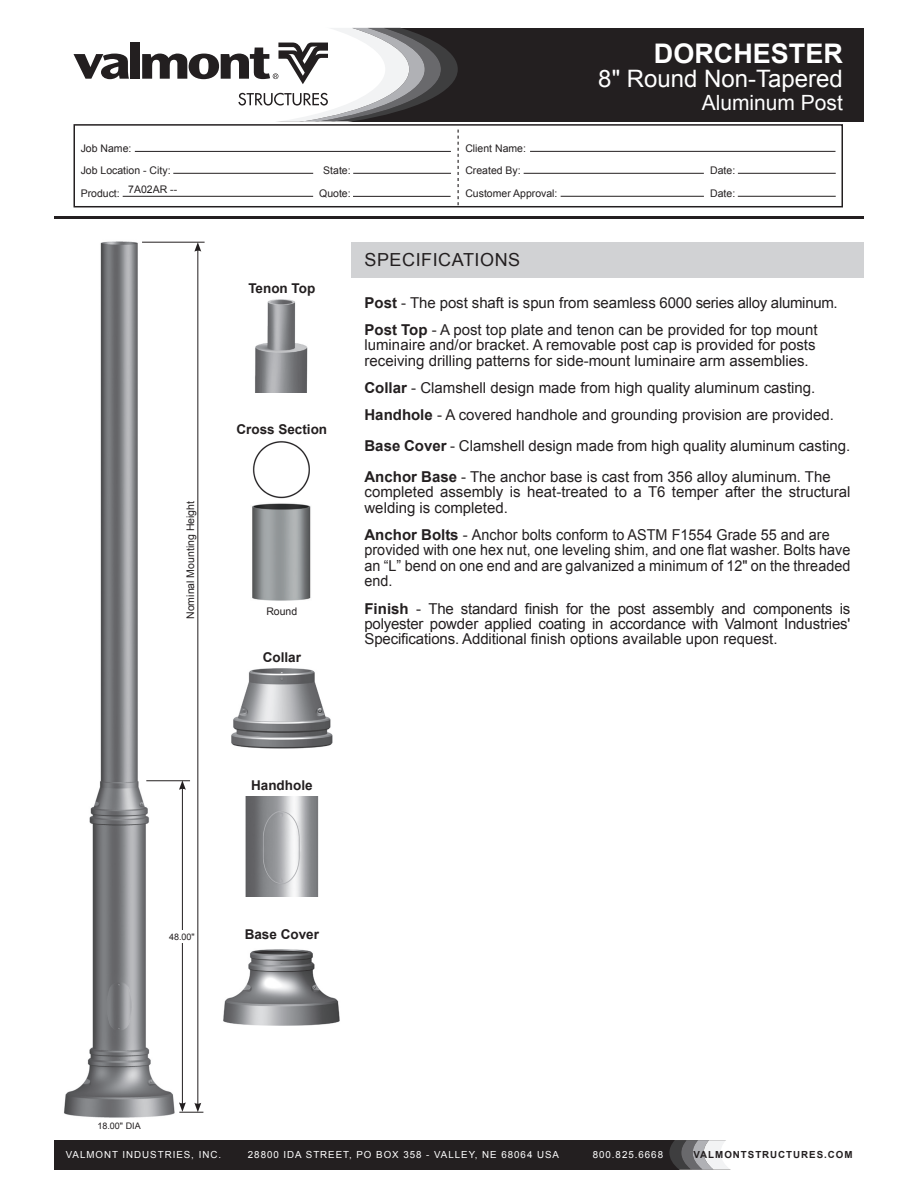
<style>
.page{position:relative;width:918px;height:1188px;background:#fff}
.page>*{position:absolute;margin:0;border:0;box-sizing:border-box;transform-origin:0 0}
.t1{font:700 27px "Arial";color:#fff}
.t2{font:24px "Arial";color:#fff}
.t3{font:21px "Arial";color:#fff}
.t4{font:18px "Arial";letter-spacing:.03em;color:#231f20}
.t5{font:15px/15.3px "Arial";color:#231f20}
.t6{font:700 13.5px "Arial";color:#231f20}
.t7{font:10.5px/22.5px "Arial";color:#231f20}
.t8{font:9.75px "Arial";letter-spacing:.1em;color:#fff}
.t9{font:700 9.75px "Arial";letter-spacing:.1em;color:#231f20}
.t10{font:9px "Arial";color:#231f20}
.s1{font-weight:700}
</style>
<div class="page">
<img style="left:255px;top:299px;width:53px;height:94px">
<div style="left:114px;top:28px;width:750px;height:93px;background:#231f20"></div>
<div style="left:351px;top:242px;width:513px;height:36px;background:#d1d2d4"></div>
<hr style="left:54px;top:216px;width:810px;height:3px;background:#231f20">
<img style="left:64px;top:241px;width:116px;height:877px">
<hr style="left:142px;top:242px;width:63px;height:1px;background:#231f20">
<hr style="left:197px;top:249px;width:1px;height:856px;background:#231f20">
<svg style="left:194px;top:242px;width:7px;height:10px"></svg>
<hr style="left:146px;top:780px;width:44px;height:1px;background:#231f20">
<hr style="left:182px;top:787px;width:1px;height:318px;background:#231f20">
<svg style="left:179px;top:780px;width:7px;height:10px"></svg>
<svg style="left:179px;top:1102px;width:24px;height:11px"></svg>
<div style="left:168px;top:931px;width:28px;height:12px;background:#fff"></div>
<div style="left:74px;top:124px;width:769px;height:83px;border:2px solid #231f20"></div>
<svg style="left:73px;top:27px;width:386px;height:178px"></svg>
<hr style="left:135px;top:151px;width:316px;height:1px;background:#231f20">
<hr style="left:123px;top:196px;width:190px;height:1px;background:#231f20">
<hr style="left:173px;top:173px;width:140px;height:1px;background:#231f20">
<hr style="left:353px;top:173px;width:98px;height:1px;background:#231f20">
<hr style="left:353px;top:196px;width:98px;height:1px;background:#231f20">
<hr style="left:530px;top:151px;width:306px;height:1px;background:#231f20">
<hr style="left:524px;top:173px;width:180px;height:1px;background:#231f20">
<hr style="left:738px;top:173px;width:98px;height:1px;background:#231f20">
<hr style="left:561px;top:196px;width:143px;height:1px;background:#231f20">
<hr style="left:738px;top:196px;width:98px;height:1px;background:#231f20">
<div style="left:54px;top:1140px;width:774px;height:29px;background:#231f20"></div>
<svg style="left:669px;top:1140px;width:159px;height:30px;background:#dadada"></svg>
<img style="left:252px;top:441px;width:58px;height:57px">
<img style="left:252px;top:503px;width:59px;height:98px">
<img style="left:246px;top:797px;width:72px;height:100px">
<img style="left:223px;top:949px;width:117px;height:77px">
<img style="left:231px;top:668px;width:102px;height:81px">
<h1 class="t1" style="left:654px;top:36px;width:190px">DORCHESTER</h1>
<h2 class="t2" style="left:598px;top:63px;width:246px">8" Round Non-Tapered</h2>
<h3 class="t3" style="left:702px;top:89px;width:143px">Aluminum Post</h3>
<p class="t7" style="left:81px;top:137px;width:91px">Job Name:<br>Job Location - City:</p>
<p class="t7" style="left:323px;top:159px;width:29px">State:</p>
<p class="t7" style="left:465px;top:137px;width:62px">Client Name:<br>Created By:</p>
<p class="t7" style="left:710px;top:159px;width:27px">Date:</p>
<p class="t7" style="left:128px;top:178px;width:51px">7A02AR --</p>
<p class="t7" style="left:81px;top:182px;width:41px">Product:</p>
<p class="t7" style="left:319px;top:182px;width:33px">Quote:</p>
<p class="t7" style="left:465px;top:182px;width:94px">Customer Approval:</p>
<p class="t7" style="left:710px;top:182px;width:27px">Date:</p>
<p class="t7" style="left:179px;top:619px;width:119px;rotate:-90deg">Nominal Mounting Height</p>
<p class="t6" style="left:248px;top:279px;width:68px">Tenon Top</p>
<p class="t6" style="left:236px;top:420px;width:92px">Cross Section</p>
<p class="t7" style="left:266px;top:601px;width:32px">Round</p>
<p class="t6" style="left:263px;top:648px;width:40px">Collar</p>
<p class="t4" style="left:364px;top:248px;width:157px">SPECIFICATIONS</p>
<p class="t5" style="left:364px;top:289px;width:475px;line-height:27.3px"><span class="s1">Post</span> - The post shaft is spun from seamless 6000 series alloy aluminum.<br><span class="s1">Post Top</span> - A post top plate and tenon can be provided for top mount</p>
<p class="t5" style="left:364px;top:338px;width:453px">luminaire and/or bracket. A removable post cap is provided for posts receiving drilling patterns for side-mount luminaire arm assemblies.</p>
<p class="t5" style="left:364px;top:374px;width:471px;line-height:27.3px"><span class="s1">Collar</span> - Clamshell design made from high quality aluminum casting.<br><span class="s1">Handhole</span> - A covered handhole and grounding provision are provided.</p>
<p class="t5" style="left:364px;top:431px;width:487px;line-height:30.8px"><span class="s1">Base Cover</span> - Clamshell design made from high quality aluminum casting.<br><span class="s1">Anchor Base</span> - The anchor base is cast from 356 alloy aluminum. The</p>
<p class="t5" style="left:364px;top:485px;width:488px">completed assembly is heat-treated to a T6 temper after the structural welding is completed.</p>
<p class="t5" style="left:364px;top:527px;width:487px"><span class="s1">Anchor Bolts</span> - Anchor bolts conform to ASTM F1554 Grade 55 and are provided with one hex nut, one leveling shim, and one flat washer. Bolts have an “L” bend on one end and are galvanized a minimum of 12" on the threaded end.</p>
<p class="t5" style="left:364px;top:601px;width:487px;text-align:justify"><span class="s1">Finish</span> - The standard finish for the post assembly and components is polyester powder applied coating in accordance with Valmont Industries' Specifications. Additional finish options available upon request.</p>
<p class="t6" style="left:251px;top:776px;width:63px">Handhole</p>
<p class="t10" style="left:169px;top:931px;width:27px">48.00"</p>
<p class="t6" style="left:245px;top:926px;width:76px">Base Cover</p>
<p class="t10" style="left:97px;top:1119px;width:45px">18.00" DIA</p>
<p class="t8" style="left:66px;top:1149px;width:157px">VALMONT INDUSTRIES, INC.</p>
<p class="t8" style="left:248px;top:1149px;width:313px">28800 IDA STREET, PO BOX 358 - VALLEY, NE 68064 USA</p>
<p class="t8" style="left:593px;top:1149px;width:72px">800.825.6668</p>
<p class="t9" style="left:694px;top:1148px;width:161px">VALMONTSTRUCTURES.COM</p>
</div>
